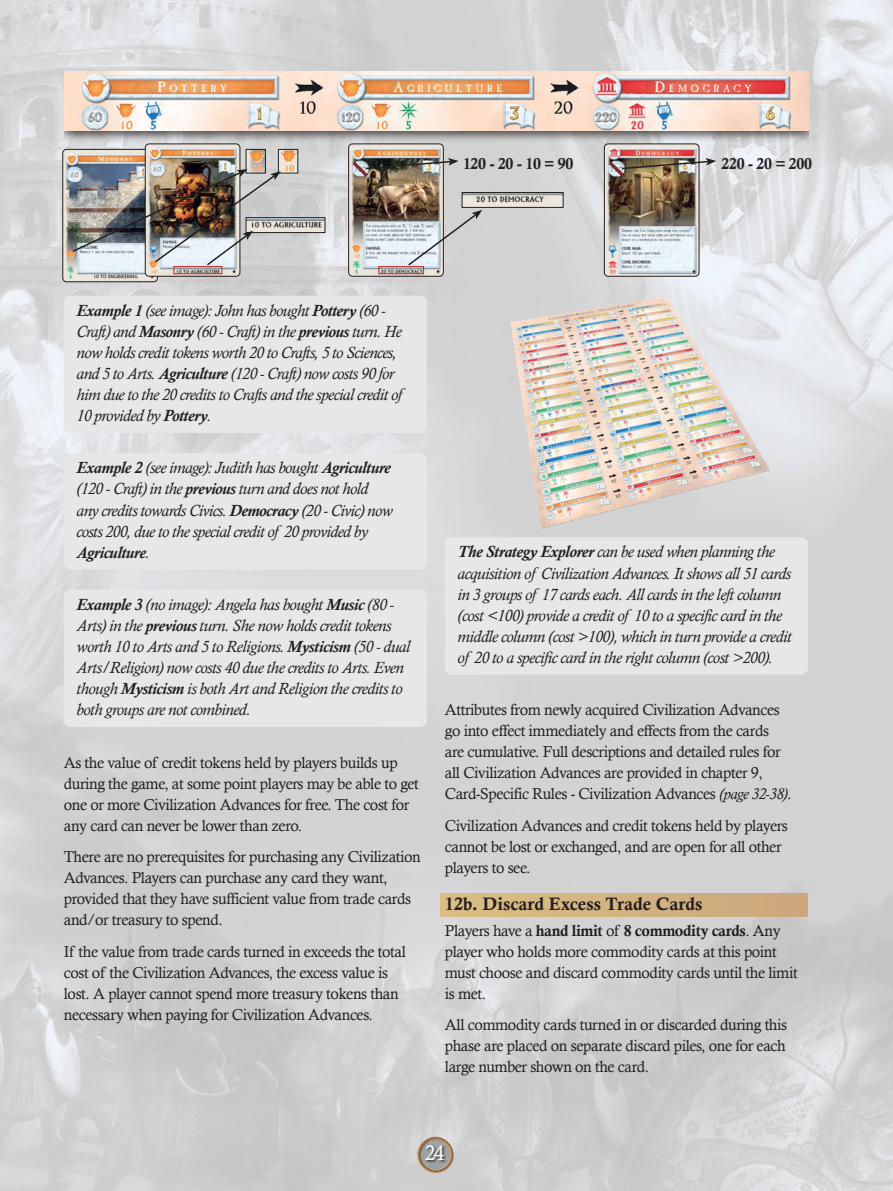
<style>
.page{position:relative;width:893px;height:1191px;background:#fff}
.page>*{position:absolute;margin:0;border:0;box-sizing:border-box;transform-origin:0 0}
.t1{font:21px "Calisto";color:#fff}
.t2{font:18px "Calis MT Bol";color:#231f20}
.t3{font:italic 16.5px/21px "Calisto";letter-spacing:-.025em;color:#231f20}
.t4{font:15.75px/21px "Calisto";letter-spacing:-.025em;color:#231f20}
.t5{font:15.75px "Calis MT Bol";letter-spacing:-.025em;color:#231f20}
.s1{font-weight:700}
.s2{font-style:italic}
.s3{font-family:"Calisto"}
</style>
<div class="page">
<img style="left:0;top:0;width:893px;height:1191px">
<div style="left:425px;top:1144px;width:22px;height:18px;background:#231f20;opacity:.7"></div>
<div style="left:64px;top:296px;width:363px;height:137px;background:#e6e7e9"></div>
<div style="left:64px;top:453px;width:363px;height:116px;background:#e6e7e9"></div>
<div style="left:64px;top:590px;width:363px;height:137px;background:#e6e7e9"></div>
<div style="left:445px;top:537px;width:363px;height:137px;background:#e6e7e9"></div>
<div style="left:441px;top:893px;width:367px;height:23px;background:#d3b380"></div>
<div style="left:64px;top:71px;width:745px;height:72px;background:#231f20;opacity:.75"></div>
<img style="left:64px;top:71px;width:745px;height:59px">
<img style="left:63px;top:149px;width:94px;height:133px">
<div style="left:63px;top:149px;width:94px;height:133px;border:1px solid #231f20;border-radius:4px"></div>
<img style="left:145px;top:144px;width:95px;height:132px">
<div style="left:145px;top:144px;width:95px;height:132px;border:1px solid #231f20;border-radius:4px"></div>
<img style="left:349px;top:144px;width:94px;height:132px">
<div style="left:349px;top:144px;width:94px;height:132px;border:1px solid #231f20;border-radius:4px"></div>
<img style="left:604px;top:144px;width:95px;height:132px">
<div style="left:604px;top:144px;width:95px;height:132px;border:1px solid #231f20;border-radius:4px"></div>
<img style="left:281px;top:219px;width:42px;height:12px">
<div style="left:246px;top:217px;width:79px;height:16px;border:1px solid #231f20"></div>
<img style="left:464px;top:194px;width:97px;height:11px">
<div style="left:462px;top:192px;width:101px;height:15px;border:1px solid #231f20"></div>
<img style="left:248px;top:151px;width:15px;height:18px">
<div style="left:246px;top:149px;width:19px;height:24px;border:1px solid #231f20"></div>
<img style="left:280px;top:151px;width:16px;height:20px">
<div style="left:278px;top:149px;width:20px;height:24px;border:1px solid #231f20"></div>
<svg style="left:407px;top:210px;width:75px;height:57px;background:#c0c1c2"></svg>
<img style="left:71px;top:169px;width:210px;height:98px">
<svg style="left:349px;top:158px;width:110px;height:22px;background:#827c72"></svg>
<img style="left:606px;top:158px;width:110px;height:22px">
<div style="left:164px;top:257px;width:67px;height:27px;background:#231f20;opacity:.75"></div>
<div style="left:174px;top:266px;width:48px;height:8px;border:1px solid #c0262d"></div>
<div style="left:369px;top:257px;width:64px;height:27px;background:#231f20;opacity:.75"></div>
<div style="left:379px;top:266px;width:45px;height:8px;border:1px solid #c0262d"></div>
<img style="left:464px;top:293px;width:309px;height:238px">
<p class="t5" style="left:463px;top:154px;width:112px">120 - 20 - 10 = 90</p>
<p class="t5" style="left:722px;top:154px;width:92px">220 - 20 = 200</p>
<p class="t3" style="left:77px;top:300px;width:327px"><span class="s1">Example 1</span> (see image): John has bought <span class="s1">Pottery</span> (60 - Craft) and <span class="s1">Masonry</span> (60 - Craft) in the <span class="s1">previous</span> turn. He now holds credit tokens worth 20 to Crafts, 5 to Sciences, and 5 to Arts. <span class="s1">Agriculture</span> (120 - Craft) now costs 90 for him due to the 20 credits to Crafts and the special credit of 10 provided by <span class="s1">Pottery</span>.</p>
<p class="t3" style="left:77px;top:457px;width:318px"><span class="s1">Example 2</span> (see image): Judith has bought <span class="s1">Agriculture </span>(120 - Craft) in the <span class="s1">previous</span> turn and does not hold any credits towards Civics. <span class="s1">Democracy</span> (20 - Civic) now costs 200, due to the special credit of 20 provided by <span class="s1">Agriculture</span>.</p>
<p class="t3" style="left:77px;top:594px;width:335px"><span class="s1">Example 3</span> (no image): Angela has bought <span class="s1">Music</span> (80 - Arts) in the <span class="s1">previous</span> turn. She now holds credit tokens worth 10 to Arts and 5 to Religions. <span class="s1">Mysticism</span> (50 - dual Arts/Religion) now costs 40 due the credits to Arts. Even though <span class="s1">Mysticism</span> is both Art and Religion the credits to both groups are not combined.</p>
<p class="t4" style="left:64px;top:751px;width:357px">As the value of credit tokens held by players builds up during the game, at some point players may be able to get one or more Civilization Advances for free. The cost for any card can never be lower than zero.</p>
<p class="t4" style="left:64px;top:846px;width:359px">There are no prerequisites for purchasing any Civilization Advances. Players can purchase any card they want, provided that they have sufficient value from trade cards and/or treasury to spend.</p>
<p class="t4" style="left:64px;top:940px;width:344px">If the value from trade cards turned in exceeds the total cost of the Civilization Advances, the excess value is lost. A player cannot spend more treasury tokens than necessary when paying for Civilization Advances.</p>
<p class="t3" style="left:458px;top:541px;width:336px"><span class="s1">The Strategy Explorer</span> can be used when planning the acquisition of Civilization Advances. It shows all 51 cards in 3 groups of 17 cards each. All cards in the left column (cost &lt;100) provide a credit of 10 to a specific card in the middle column (cost &gt;100), which in turn provide a credit of 20 to a specific card in the right column (cost &gt;200).</p>
<p class="t4" style="left:445px;top:699px;width:348px">Attributes from newly acquired Civilization Advances go into effect immediately and effects from the cards are cumulative. Full descriptions and detailed rules for all Civilization Advances are provided in chapter 9, Card-Specific Rules - Civilization Advances <span class="s2">(page 32-38)</span>.</p>
<p class="t4" style="left:445px;top:814px;width:345px">Civilization Advances and credit tokens held by players cannot be lost or exchanged, and are open for all other players to see.</p>
<p class="t2" style="left:445px;top:893px;width:259px">12b. Discard Excess Trade Cards</p>
<p class="t5" style="left:445px;top:921px;width:337px"><span class="s3">Players have a</span> hand limit <span class="s3">of</span> 8 commodity cards<span class="s3">. Any</span></p>
<p class="t4" style="left:445px;top:940px;width:354px">player who holds more commodity cards at this point must choose and discard commodity cards until the limit is met.</p>
<p class="t4" style="left:445px;top:1014px;width:344px;text-align:justify">All commodity cards turned in or discarded during this phase are placed on separate discard piles, one for each large number shown on the card.</p>
<h1 class="t1" style="left:425px;top:1140px;width:21px">24</h1>
</div>
